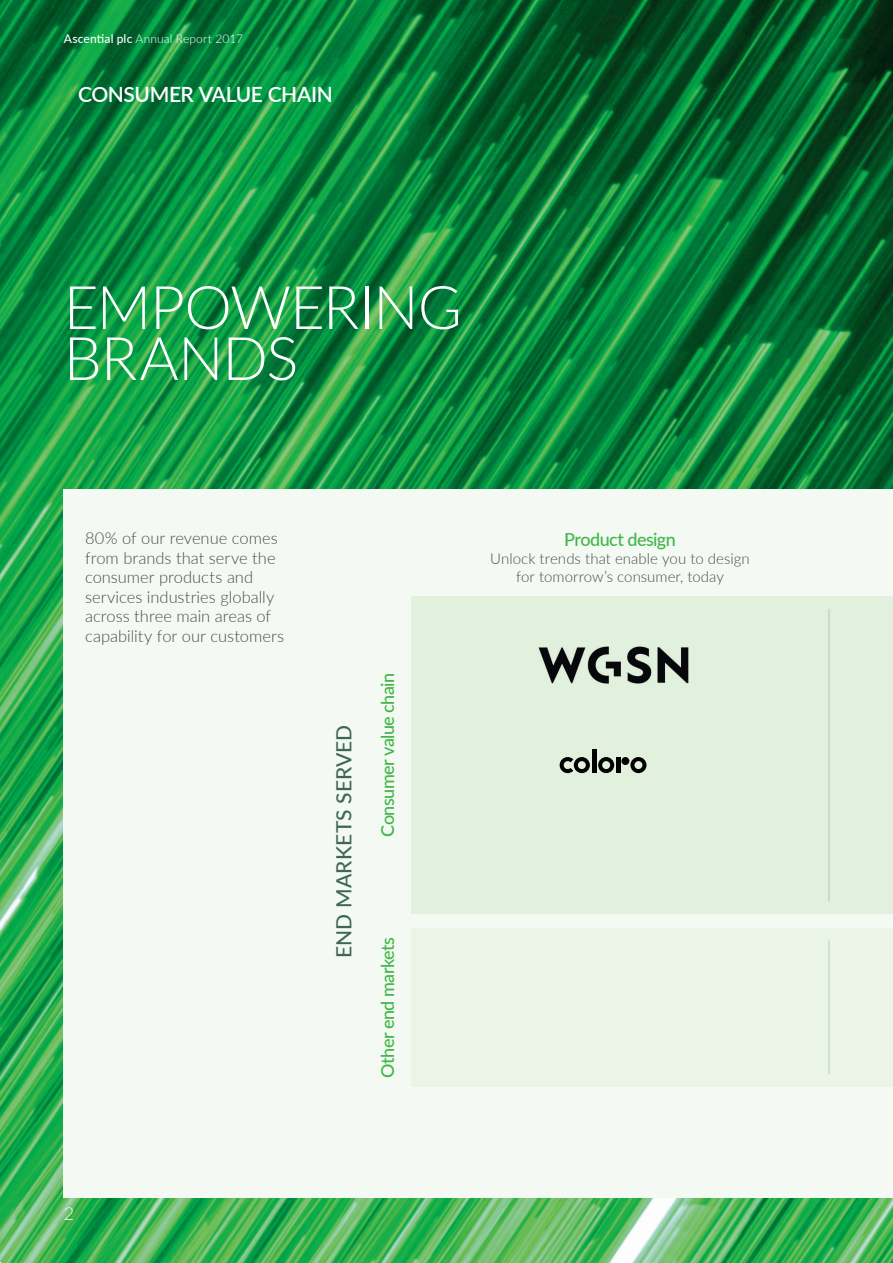
<style>
.page{position:relative;width:893px;height:1263px;background:#fff}
.page>*{position:absolute;margin:0;border:0;box-sizing:border-box;transform-origin:0 0}
.t1{font:300 60px/51px "Lato";letter-spacing:-.015em;color:#fff}
.t2{font:600 21px "Lato";letter-spacing:-.02em;color:#fff}
.t3{font:500 21px "Lato";letter-spacing:.005em;color:#3f665a}
.t4{font:500 18px "Lato";letter-spacing:-.03em;color:#42b649}
.t5{font:300 18px "Lato";color:#fff}
.t6{font:300 16.5px/19.5px "Lato";color:#4b4c4d}
.t7{font:300 15px/18px "Lato";letter-spacing:.005em;color:#4b4c4d;text-align:center}
.t8{font:300 12px "Lato";letter-spacing:.015em;color:#fff}
.s1{font-weight:500}
.s2{font-weight:700;color:#42b649}
</style>
<div class="page">
<img style="left:0;top:0;width:893px;height:1263px">
<div style="left:64px;top:489px;width:829px;height:708px;background:#f4faf3"></div>
<div style="left:411px;top:928px;width:482px;height:159px;background:#eaf5e8"></div>
<div style="left:411px;top:597px;width:482px;height:317px;background:#e2f0de"></div>
<img style="left:539px;top:646px;width:149px;height:38px">
<svg style="left:598px;top:757px;width:16px;height:16px"></svg>
<svg style="left:630px;top:757px;width:16px;height:16px"></svg>
<hr style="left:616px;top:757px;width:4px;height:16px;background:#000001">
<hr style="left:592px;top:749px;width:4px;height:24px;background:#000001">
<div style="left:621px;top:757px;width:8px;height:8px;background:#000001;border-radius:50%"></div>
<svg style="left:560px;top:757px;width:30px;height:16px"></svg>
<hr style="left:828px;top:609px;width:2px;height:292px;background:#3f665a">
<hr style="left:828px;top:940px;width:2px;height:134px;background:#3f665a">
<p class="t8" style="left:64px;top:30px;width:181px"><span class="s1">Ascential plc</span> Annual Report 2017</p>
<p class="t2" style="left:64px;top:79px;width:271px"><span class="s2">/</span> CONSUMER VALUE CHAIN</p>
<h1 class="t1" style="left:64px;top:280px;width:400px">EMPOWERING<br>BRANDS</h1>
<p class="t6" style="left:85px;top:528px;width:201px">80% of our revenue comes from brands that serve the consumer products and services industries globally across three main areas of capability for our customers</p>
<p class="t5" style="left:64px;top:1201px;width:12px">2</p>
<p class="t3" style="left:329px;top:958px;width:235px;rotate:-90deg">END MARKETS SERVED</p>
<p class="t4" style="left:375px;top:837px;width:165px;rotate:-90deg">Consumer value chain</p>
<p class="t4" style="left:375px;top:1078px;width:142px;rotate:-90deg">Other end markets</p>
<p class="t4" style="left:564px;top:526px;width:113px">Product design</p>
<p class="t7" style="left:490px;top:549px;width:261px">Unlock trends that enable you to design for tomorrow’s consumer, today</p>
</div>
